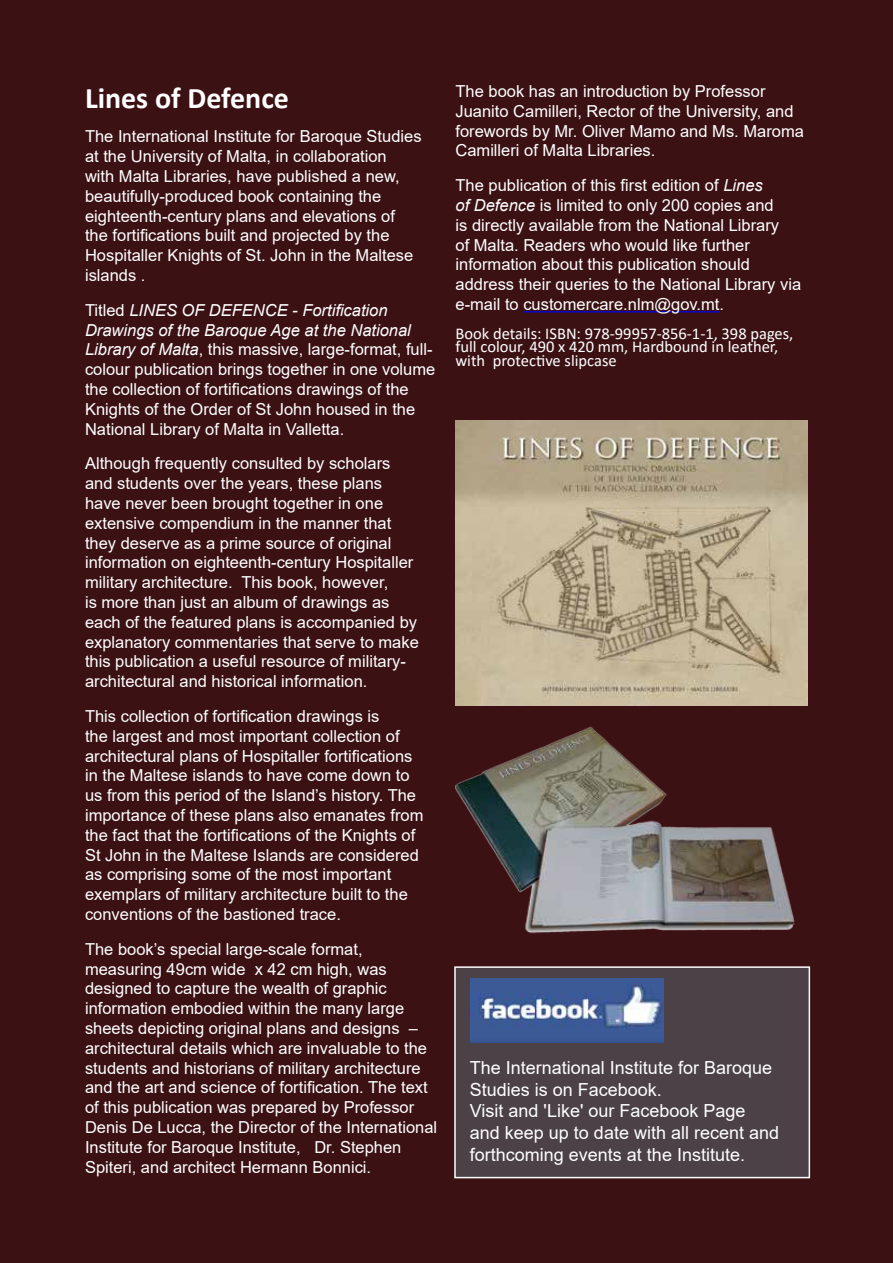
<style>
.page{position:relative;width:893px;height:1263px;background:#3b1114}
.page>*{position:absolute;margin:0;border:0;box-sizing:border-box;transform-origin:0 0}
.t1{font:700 30px "Calibri";color:#fff}
.t2{font:18px/21.6px "Arial";color:#fff}
.t3{font:16.5px/19.8px "Arial";color:#fff}
.t4{font:16.5px/13.5px "Calibri";color:#fff}
.s1{font-style:italic}
</style>
<div class="page">
<div style="left:454px;top:966px;width:356px;height:212px;background:#4b4147;border:2px solid #fff"></div>
<img style="left:470px;top:978px;width:193px;height:65px">
<hr style="left:523px;top:311px;width:196px;height:1px;background:#00f">
<img style="left:455px;top:421px;width:353px;height:285px">
<img style="left:455px;top:726px;width:340px;height:208px">
<h1 class="t1" style="left:85px;top:76px;width:205px">Lines of Defence</h1>
<p class="t3" style="left:85px;top:127px;width:338px">The International Institute for Baroque Studies at the University of Malta, in collaboration<br>with Malta Libraries, have published a new, beautifully-produced book containing the eighteenth-century plans and elevations of the fortifications built and projected by the Hospitaller Knights of St. John in the Maltese islands .</p>
<p class="t3" style="left:85px;top:300px;width:352px">Titled <span class="s1">LINES OF DEFENCE - Fortification Drawings of the Baroque Age at the National Library of Malta</span>, this massive, large-format, full&shy;colour publication brings together in one volume the collection of fortifications drawings of the Knights of the Order of St John housed in the National Library of Malta in Valletta.</p>
<p class="t3" style="left:85px;top:454px;width:335px">Although frequently consulted by scholars and students over the years, these plans have never been brought together in one extensive compendium in the manner that they deserve as a prime source of original information on eighteenth-century Hospitaller military architecture. This book, however,<br>is more than just an album of drawings as each of the featured plans is accompanied by explanatory commentaries that serve to make this publication a useful resource of military&shy;architectural and historical information.</p>
<p class="t3" style="left:85px;top:706px;width:340px">This collection of fortification drawings is<br>the largest and most important collection of architectural plans of Hospitaller fortifications in the Maltese islands to have come down to us from this period of the Island’s history. The importance of these plans also emanates from the fact that the fortifications of the Knights of St John in the Maltese Islands are considered as comprising some of the most important exemplars of military architecture built to the conventions of the bastioned trace.</p>
<p class="t3" style="left:85px;top:939px;width:354px">The book’s special large-scale format, measuring 49cm wide x 42 cm high, was designed to capture the wealth of graphic information embodied within the many large sheets depicting original plans and designs – architectural details which are invaluable to the students and historians of military architecture and the art and science of fortification. The text of this publication was prepared by Professor Denis De Lucca, the Director of the International Institute for Baroque Institute, Dr. Stephen Spiteri, and architect Hermann Bonnici.</p>
<p class="t3" style="left:455px;top:81px;width:350px">The book has an introduction by Professor Juanito Camilleri, Rector of the University, and forewords by Mr. Oliver Mamo and Ms. Maroma Camilleri of Malta Libraries.</p>
<p class="t3" style="left:455px;top:175px;width:347px">The publication of this first edition of <span class="s1">Lines<br>of Defence</span> is limited to only 200 copies and<br>is directly available from the National Library<br>of Malta. Readers who would like further information about this publication should address their queries to the National Library via e-mail to customercare.nlm@gov.mt.</p>
<p class="t4" style="left:455px;top:326px;width:339px">Book details: ISBN: 978-99957-856-1-1, 398 pages, full colour, 490 x 420 mm, Hardbound in leather, with protective slipcase</p>
<p class="t2" style="left:470px;top:1057px;width:311px">The International Institute for Baroque Studies is on Facebook.<br>Visit and 'Like' our Facebook Page and keep up to date with all recent and forthcoming events at the Institute.</p>
</div>
